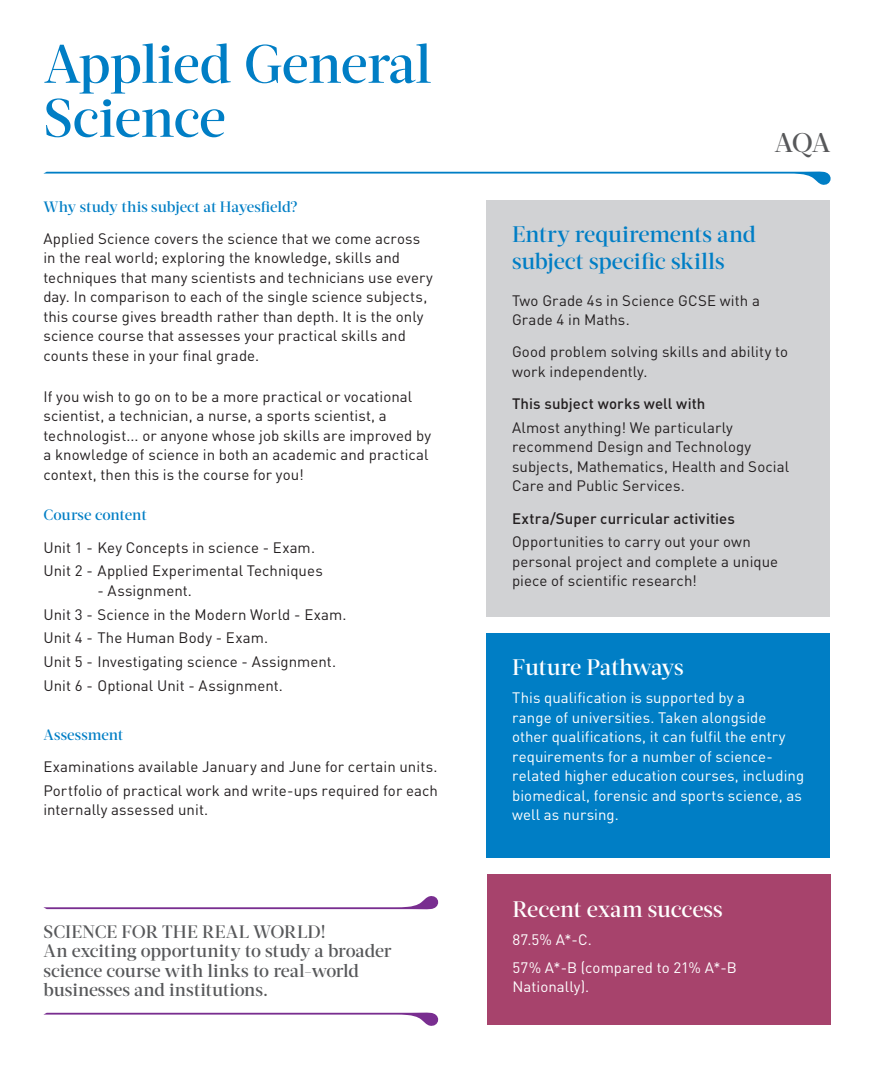
<style>
.page{position:relative;width:874px;height:1086px;background:#fff}
.page>*{position:absolute;margin:0;border:0;box-sizing:border-box;transform-origin:0 0}
.t1{font:500 54px/54px "Acta Headline";letter-spacing:-.015em;color:#007ec5}
.t2{font:500 27px "Acta Headline";color:#57585a}
.t3{font:500 22.5px/27px "Acta Headline";letter-spacing:-.01em;color:#007ec5}
.t4{font:500 22.5px "Acta Headline";letter-spacing:-.01em;color:#fff}
.t5{font:500 18px/19.5px "Acta Headline";letter-spacing:-.005em;color:#57585a}
.t6{font:15px/19.5px "DIN Pro";letter-spacing:.005em;color:#231f20}
.t7{font:15px/19.5px "DIN Pro";letter-spacing:.005em;color:#fff}
.t8{font:500 15px "Acta Headline";letter-spacing:-.005em;color:#007ec5}
.t9{font:500 15px "DIN Pro";letter-spacing:.01em;color:#231f20}
</style>
<div class="page">
<svg style="left:43px;top:171px;width:787px;height:14px"></svg>
<svg style="left:43px;top:896px;width:395px;height:14px"></svg>
<svg style="left:43px;top:1012px;width:395px;height:14px"></svg>
<div style="left:486px;top:633px;width:344px;height:224px;background:#007ec5"></div>
<div style="left:486px;top:200px;width:344px;height:416px;background:#d1d2d4"></div>
<div style="left:487px;top:875px;width:343px;height:150px;background:#a7436c"></div>
<h1 class="t1" style="left:44px;top:38px;width:389px">Applied General<br>Science</h1>
<p class="t8" style="left:43px;top:198px;width:256px">Why study this subject at Hayesfield?</p>
<p class="t6" style="left:43px;top:227px;width:391px">Applied Science covers the science that we come across in the real world; exploring the knowledge, skills and techniques that many scientists and technicians use every day. In comparison to each of the single science subjects, this course gives breadth rather than depth. It is the only science course that assesses your practical skills and counts these in your final grade.</p>
<p class="t6" style="left:43px;top:385px;width:389px">If you wish to go on to be a more practical or vocational scientist, a technician, a nurse, a sports scientist, a technologist... or anyone whose job skills are improved by a knowledge of science in both an academic and practical context, then this is the course for you!</p>
<p class="t8" style="left:43px;top:506px;width:105px">Course content</p>
<p class="t6" style="left:43px;top:534px;width:281px;line-height:23.7px">Unit 1 - Key Concepts in science - Exam.<br>Unit 2 - Applied Experimental Techniques</p>
<p class="t6" style="left:43px;top:577px;width:304px;line-height:23.7px;text-indent:54px">- Assignment.<br>Unit 3 - Science in the Modern World - Exam.<br>Unit 4 - The Human Body - Exam.<br>Unit 5 - Investigating science - Assignment.<br>Unit 6 - Optional Unit - Assignment.</p>
<p class="t8" style="left:43px;top:726px;width:81px">Assessment</p>
<p class="t6" style="left:43px;top:753px;width:396px;line-height:23.9px">Examinations available January and June for certain units.<br>Portfolio of practical work and write-ups required for each</p>
<p class="t6" style="left:43px;top:799px;width:166px">internally assessed unit.</p>
<p class="t5" style="left:44px;top:922px;width:349px">SCIENCE FOR THE REAL WORLD!<br>An exciting opportunity to study a broader science course with links to real-world businesses and institutions.</p>
<h2 class="t2" style="left:774px;top:127px;width:57px">AQA</h2>
<h3 class="t3" style="left:512px;top:221px;width:245px">Entry requirements and subject specific skills</h3>
<p class="t6" style="left:512px;top:289px;width:249px">Two Grade 4s in Science GCSE with a<br>Grade 4 in Maths.</p>
<p class="t6" style="left:512px;top:341px;width:277px">Good problem solving skills and ability to work independently.</p>
<p class="t9" style="left:512px;top:392px;width:195px">This subject works well with</p>
<p class="t6" style="left:512px;top:416px;width:278px">Almost anything! We particularly recommend Design and Technology subjects, Mathematics, Health and Social Care and Public Services.</p>
<p class="t9" style="left:512px;top:506px;width:224px">Extra/Super curricular activities</p>
<p class="t6" style="left:512px;top:531px;width:268px">Opportunities to carry out your own personal project and complete a unique piece of scientific research!</p>
<h3 class="t4" style="left:512px;top:654px;width:173px">Future Pathways</h3>
<p class="t7" style="left:512px;top:687px;width:293px">This qualification is supported by a<br>range of universities. Taken alongside other qualifications, it can fulfil the entry requirements for a number of science&shy;related higher education courses, including biomedical, forensic and sports science, as well as nursing.</p>
<h3 class="t4" style="left:512px;top:895px;width:212px">Recent exam success</h3>
<p class="t7" style="left:512px;top:924px;width:226px;line-height:28px">87.5% A*-C.<br>57% A*-B (compared to 21% A*-B</p>
<p class="t7" style="left:512px;top:975px;width:78px">Nationally).</p>
</div>
